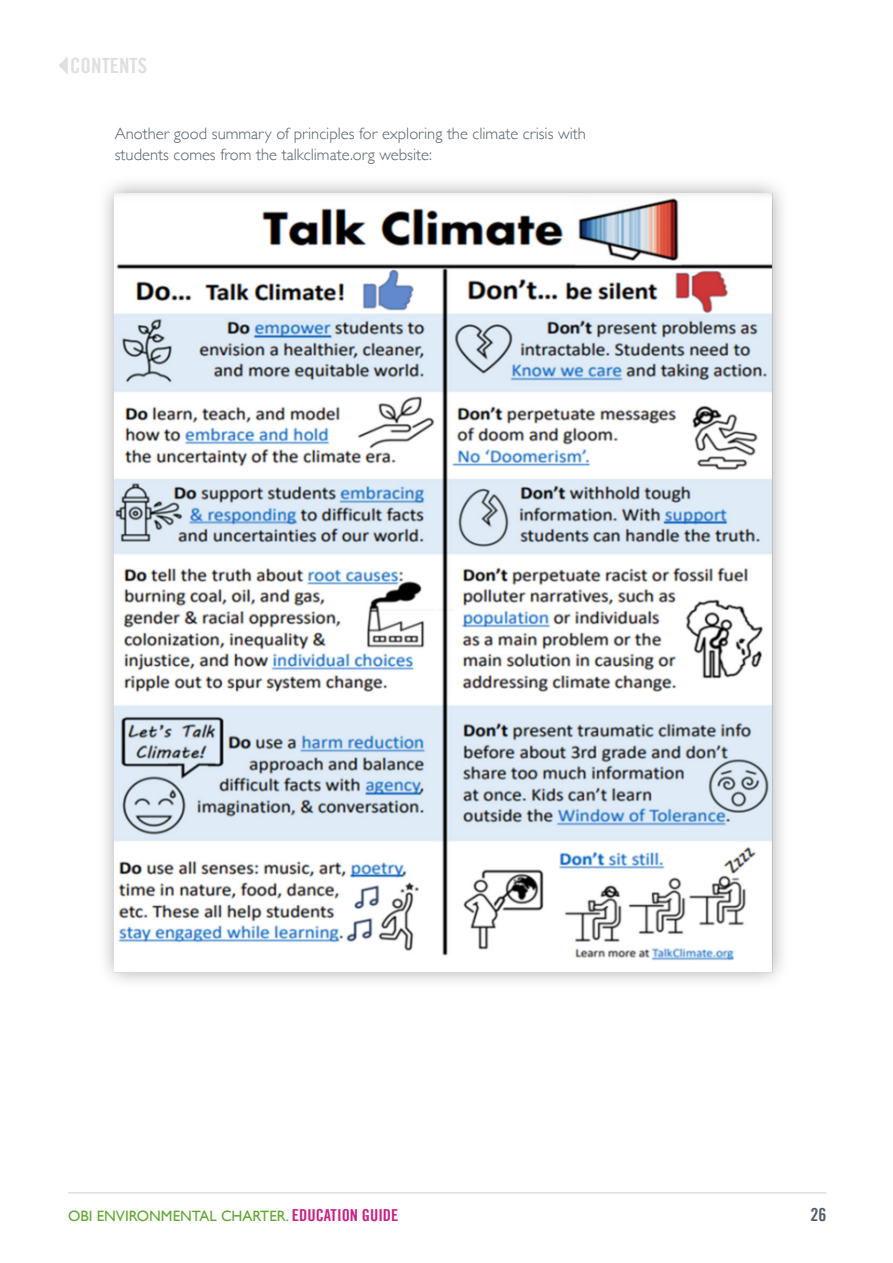
<style>
.page{position:relative;width:893px;height:1263px;background:#fff}
.page>*{position:absolute;margin:0;border:0;box-sizing:border-box;transform-origin:0 0}
.t1{font:21px "Trade Gothic Bold Cond Twenty";color:#dde0de}
.t2{font:18px "Trade Gothic Bold Cond Twenty";color:#525e67}
.t3{font:300 16.5px/21px "Gill Sans";color:#525e67}
.t4{font:15px "Gill Sans";color:#60a631}
.s1{font-family:"Trade Gothic Bold Cond Twenty";font-size:16.5px;color:#ca1e84}
</style>
<div class="page">
<hr style="left:68px;top:1192px;width:758px;height:1px;background:#dde0de">
<div style="left:96px;top:175px;width:694px;height:815px;background:#000;opacity:.35"></div>
<img style="left:115px;top:193px;width:658px;height:781px">
<svg style="left:59px;top:57px;width:9px;height:17px"></svg>
<p class="t1" style="left:70px;top:53px;width:78px">CONTENTS</p>
<p class="t3" style="left:115px;top:122px;width:473px">Another good summary of principles for exploring the climate crisis with students comes from the talkclimate.org website:</p>
<p class="t4" style="left:68px;top:1206px;width:332px">OBI ENVIRONMENTAL CHARTER. <span class="s1">EDUCATION GUIDE</span></p>
<p class="t2" style="left:810px;top:1204px;width:17px">26</p>
</div>
